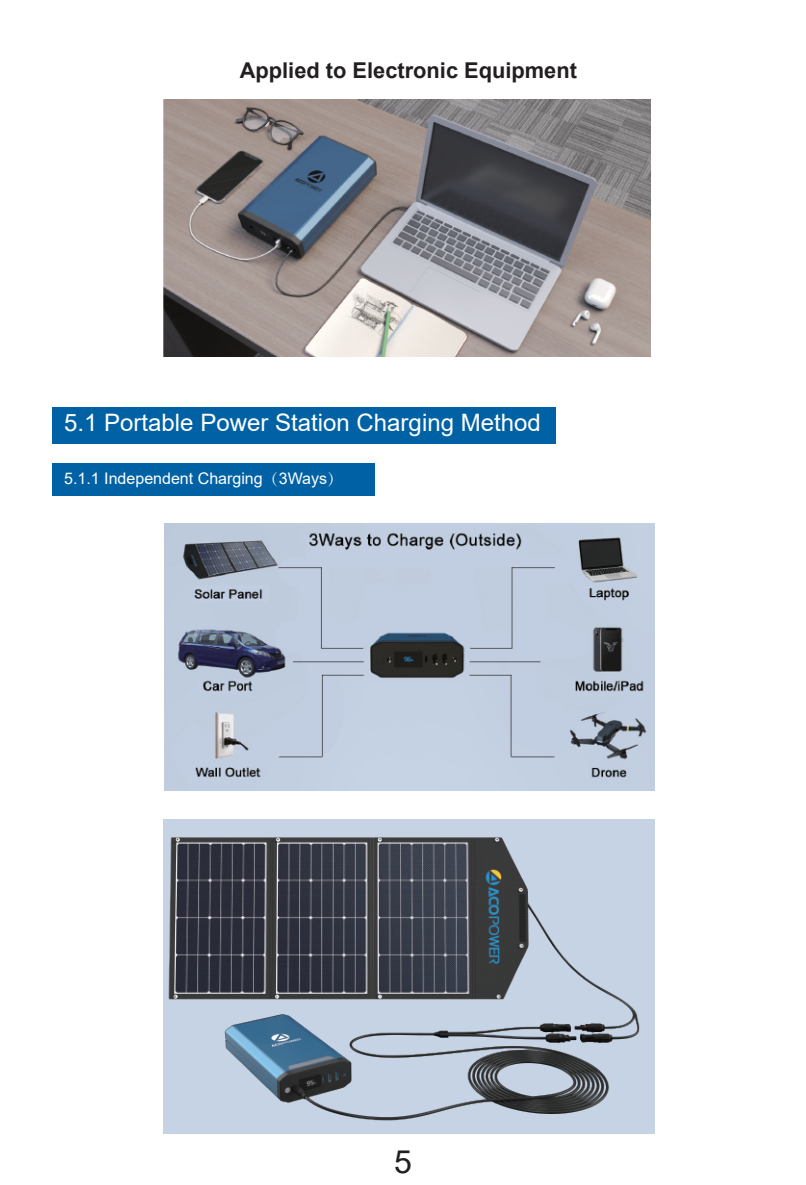
<style>
.page{position:relative;width:806px;height:1185px;background:#fff}
.page>*{position:absolute;margin:0;border:0;box-sizing:border-box;transform-origin:0 0}
.t1{font:32px "Arial";color:#231f20}
.t2{font:24px "Arial";color:#fff}
.t3{font:700 21.8px "Arial";color:#231f20}
.t4{font:16px "Arial";color:#fff}
.s1{font-family:"Adobe Song Std";font-weight:300}
</style>
<div class="page">
<div style="left:52px;top:407px;width:503px;height:37px;background:#0062a5"></div>
<img style="left:164px;top:100px;width:486px;height:257px">
<div style="left:52px;top:463px;width:322px;height:33px;background:#0062a5"></div>
<img style="left:164px;top:524px;width:489px;height:267px">
<img style="left:163px;top:819px;width:492px;height:315px">
<p class="t3" style="left:240px;top:55px;width:338px">Applied to Electronic Equipment</p>
<p class="t2" style="left:64px;top:406px;width:478px">5.1 Portable Power Station Charging Method</p>
<p class="t4" style="left:64px;top:467px;width:280px">5.1.1 Independent Charging<span class="s1">（</span>3Ways<span class="s1">）</span></p>
<h1 class="t1" style="left:394px;top:1140px;width:19px">5</h1>
</div>
